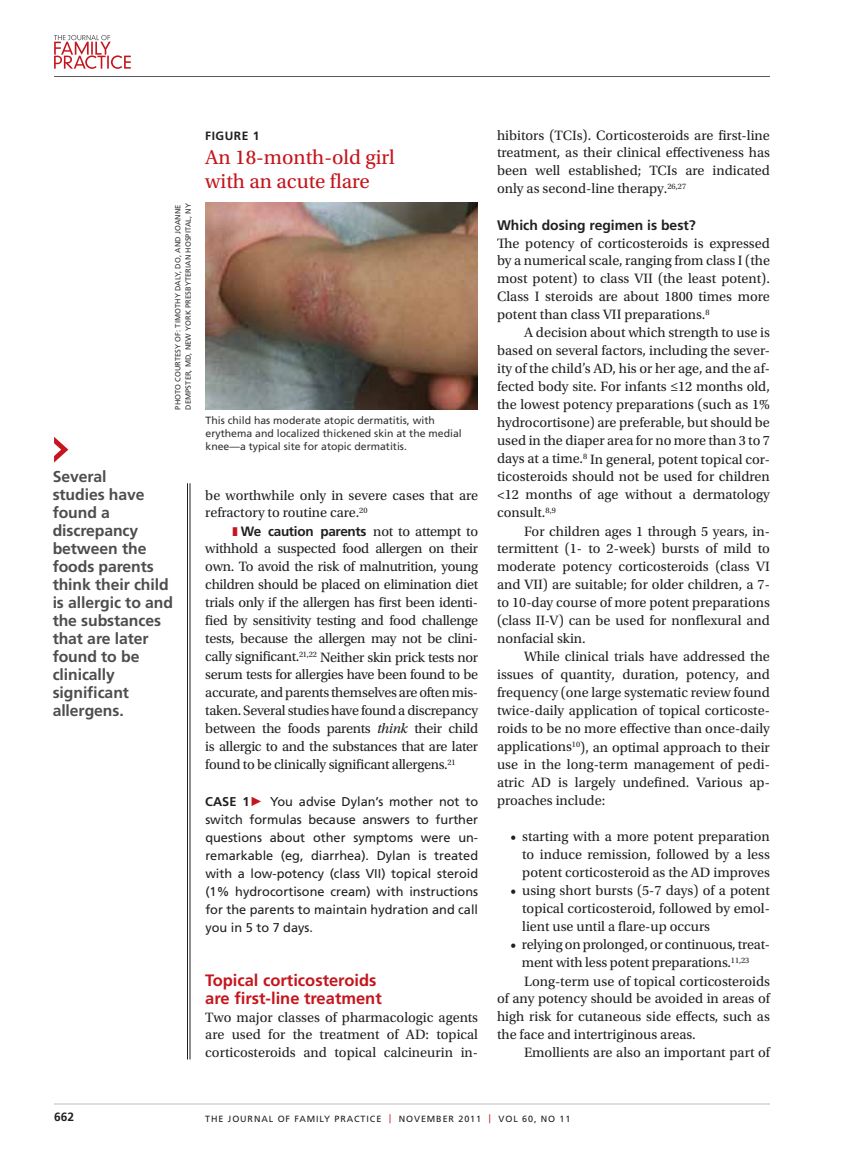
<style>
.page{position:relative;width:851px;height:1161px;background:#fff}
.page>*{position:absolute;margin:0;border:0;box-sizing:border-box;transform-origin:0 0}
.t1{font:21px/24px "Utopia Std";color:#c4161c}
.t2{font:700 16.5px/18px "Frutiger LT Std";color:#c4161c}
.t3{font:700 15.75px/18px "Frutiger LT Std";letter-spacing:-.005em;color:#4d4d4f}
.t4{font:14.25px/18px "Utopia Std";color:#231f20;text-align:justify}
.t5{font:700 13.8px "Frutiger LT Std";color:#231f20}
.t6{font:700 13.5px "Frutiger LT Std";letter-spacing:-.02em;color:#231f20}
.t7{font:12.75px/18px "Frutiger LT Std";color:#231f20;text-align:justify}
.t8{font:700 12px "Frutiger LT Std";letter-spacing:.04em;color:#231f20}
.t9{font:10.5px/12.8px "Frutiger LT Std";color:#333132}
.t10{font:9px "Frutiger LT Std";letter-spacing:.1em;color:#231f20}
.t11{font:7.5px/10.5px "Frutiger LT Std";letter-spacing:.01em;color:#333132}
.s1{font-family:"Utopia Std";font-weight:400;font-size:14.25px}
.s2{font-style:italic}
.s3{font-weight:700}
.s4{font-family:"Mathematical Pi Six";color:#c4161c}
.s5{color:#c4161c}
</style>
<div class="page">
<hr style="left:54px;top:1104px;width:716px;height:1px;background:#bcbec0">
<svg style="left:54px;top:35px;width:77px;height:34px"></svg>
<hr style="left:54px;top:76px;width:716px;height:1px;background:#58595b">
<hr style="left:190px;top:483px;width:1px;height:576px;background:#231f20">
<hr style="left:187px;top:483px;width:1px;height:576px;background:#231f20">
<svg style="left:54px;top:437px;width:14px;height:26px"></svg>
<img style="left:205px;top:203px;width:272px;height:207px">
<p class="t11" style="left:173px;top:410px;width:208px;rotate:-90deg">photo courtesy of: TIMOTHY DALY, DO, aN D JOANNE<br>DEM PSTER, M D, NEW YORK PRESBYTERIAN HOSPITAL, ny</p>
<p class="t3" style="left:53px;top:468px;width:122px">Several<br>studies have found a discrepancy between the foods parents think their child is allergic to and the substances that are later found to be clinically significant allergens.</p>
<p class="t8" style="left:205px;top:128px;width:56px">FIGURE 1</p>
<h1 class="t1" style="left:205px;top:145px;width:191px">An 18-month-old girl with an acute flare</h1>
<p class="t9" style="left:205px;top:414px;width:258px">This child has moderate atopic dermatitis, with erythema and localized thickened skin at the medial knee—a typical site for atopic dermatitis.</p>
<p class="t4" style="left:205px;top:486px;width:274px">be worthwhile only in severe cases that are refractory to routine care.<sup>20</sup></p>
<p class="t6" style="left:241px;top:523px;width:239px">We caution parents <span class="s1">not to attempt to</span></p>
<p class="t4" style="left:205px;top:540px;width:274px">withhold a suspected food allergen on their own. To avoid the risk of malnutrition, young children should be placed on elimination diet trials only if the allergen has first been identi&shy;fied by sensitivity testing and food challenge tests, because the allergen may not be clini&shy;cally significant.<sup>21,22</sup> Neither skin prick tests nor serum tests for allergies have been found to be accurate, and parents themselves are often mis&shy;taken. Several studies have found a discrepancy between the foods parents <span class="s2">think</span> their child is allergic to and the substances that are later found to be clinically significant allergens.<sup>21</sup></p>
<p class="t7" style="left:205px;top:792px;width:274px"><span class="s3">CASE 1</span> <span class="s4">c</span> You advise Dylan’s mother not to switch formulas because answers to further questions about other symptoms were un&shy;remarkable (eg, diarrhea). Dylan is treated with a low-potency (class VII) topical steroid (1% hydrocortisone cream) with instructions for the parents to maintain hydration and call you in 5 to 7 days.</p>
<p class="t2" style="left:205px;top:971px;width:178px">Topical corticosteroids are first-line treatment</p>
<p class="t4" style="left:205px;top:1008px;width:274px">Two major classes of pharmacologic agents are used for the treatment of AD: topical corticosteroids and topical calcineurin in-</p>
<p class="t4" style="left:497px;top:126px;width:274px">hibitors (TCIs). Corticosteroids are first-line treatment, as their clinical effectiveness has been well established; TCIs are indicated only as second-line therapy.<sup>26,27</sup></p>
<p class="t5" style="left:497px;top:217px;width:200px">Which dosing regimen is best?</p>
<p class="t4" style="left:497px;top:234px;width:274px">The potency of corticosteroids is expressed by a numerical scale, ranging from class I (the most potent) to class VII (the least potent).<br>Class I steroids are about 1800 times more potent than class VII preparations.<sup>8</sup></p>
<p class="t4" style="left:497px;top:324px;width:274px;text-indent:27px">A decision about which strength to use is based on several factors, including the sever&shy;ity of the child’s AD, his or her age, and the af&shy;fected body site. For infants ≤12 months old, the lowest potency preparations (such as 1% hydrocortisone) are preferable, but should be used in the diaper area for no more than 3 to 7 days at a time.<sup>8</sup> In general, potent topical cor&shy;ticosteroids should not be used for children &lt;12 months of age without a dermatology consult.<sup>8,9</sup></p>
<p class="t4" style="left:497px;top:522px;width:274px;text-indent:27px">For children ages 1 through 5 years, in&shy;termittent (1- to 2-week) bursts of mild to moderate potency corticosteroids (class VI and VII) are suitable; for older children, a 7- to 10-day course of more potent preparations (class II-V) can be used for nonflexural and nonfacial skin.</p>
<p class="t4" style="left:497px;top:648px;width:274px;text-indent:27px">While clinical trials have addressed the issues of quantity, duration, potency, and frequency (one large systematic review found twice-daily application of topical corticoste&shy;roids to be no more effective than once-daily applications<sup>10</sup>), an optimal approach to their use in the long-term management of pedi&shy;atric AD is largely undefined. Various ap&shy;proaches include:</p>
<p class="t4" style="left:522px;top:828px;width:249px;text-indent:-12px">• starting with a more potent preparation to induce remission, followed by a less potent corticosteroid as the AD improves</p>
<p class="t4" style="left:522px;top:882px;width:249px;text-indent:-12px">• using short bursts (5-7 days) of a potent topical corticosteroid, followed by emol&shy;lient use until a flare-up occurs</p>
<p class="t4" style="left:510px;top:936px;width:261px">• relying on prolonged, or continuous, treat-</p>
<p class="t4" style="left:522px;top:954px;width:229px">ment with less potent preparations.<sup>11,23</sup></p>
<p class="t4" style="left:524px;top:972px;width:247px">Long-term use of topical corticosteroids</p>
<p class="t4" style="left:497px;top:990px;width:274px">of any potency should be avoided in areas of</p>
<p class="t4" style="left:497px;top:1008px;width:274px">high risk for cutaneous side effects, such as</p>
<p class="t4" style="left:497px;top:1026px;width:200px">the face and intertriginous areas.</p>
<p class="t4" style="left:524px;top:1044px;width:247px">Emollients are also an important part of</p>
<p class="t8" style="left:54px;top:1110px;width:22px">662</p>
<p class="t10" style="left:205px;top:1113px;width:366px">The Journal of Family Practice <span class="s5">|</span> NOVEM BER 2011 <span class="s5">|</span> Vol 60, No 11</p>
</div>
